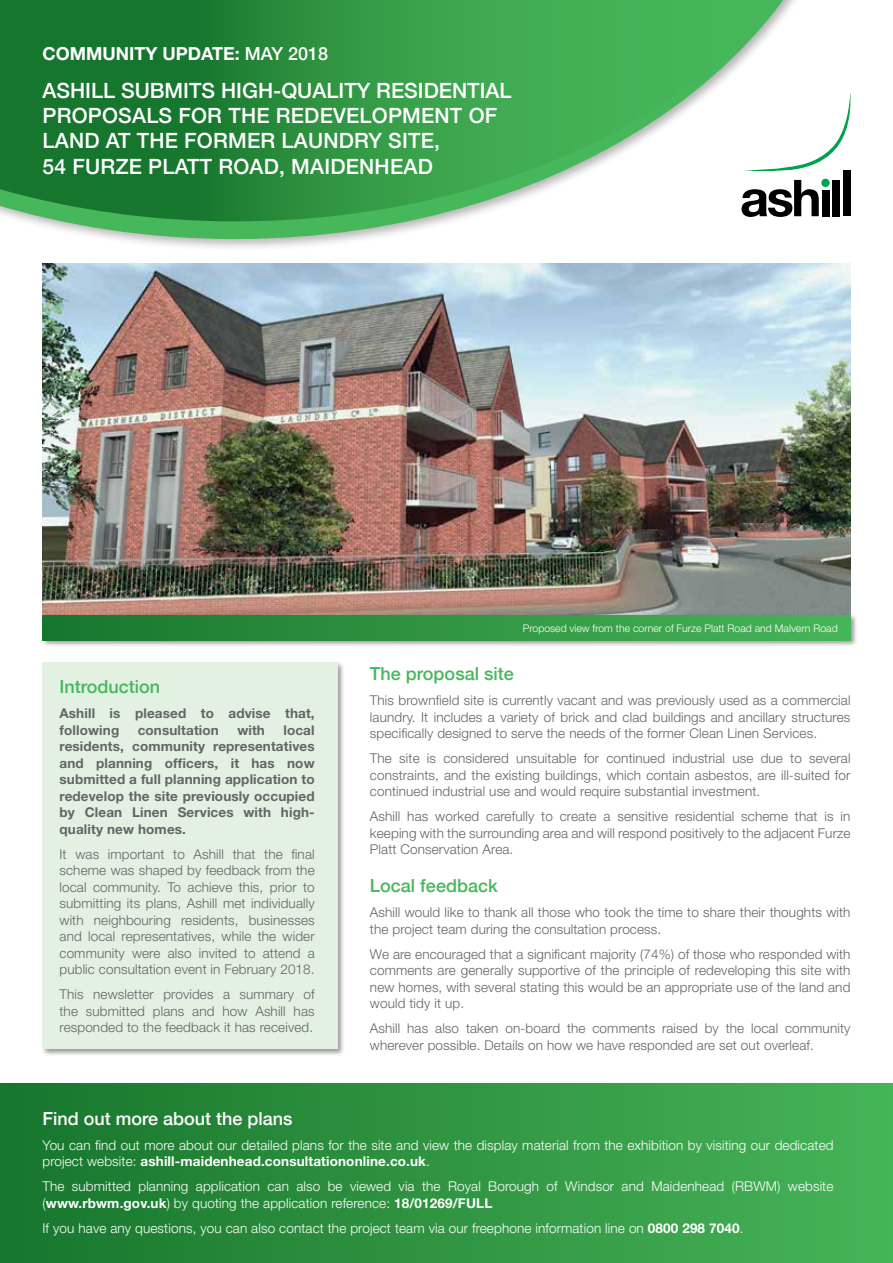
<style>
.page{position:relative;width:893px;height:1263px;background:#fff}
.page>*{position:absolute;margin:0;border:0;box-sizing:border-box;transform-origin:0 0}
.t1{font:500 21px/25.2px "Helvetica Neue";letter-spacing:.01em;color:#fff}
.t2{font:500 18px "Helvetica Neue";color:#47b75b}
.t3{font:500 18px "Helvetica Neue";color:#fff}
.t4{font:700 18px "Helvetica Neue";color:#fff}
.t5{font:300 13.5px/16.5px "Helvetica Neue";letter-spacing:.01em;color:#636466;text-align:justify}
.t6{font:300 13.5px/16.5px "Helvetica Neue";letter-spacing:.01em;color:#fff}
.t7{font:700 13.5px/16.5px "Helvetica Neue";letter-spacing:.01em;color:#636466}
.t8{font:300 10.5px "Helvetica Neue";color:#fff}
.s1{font-weight:500}
.s2{font-weight:700}
</style>
<div class="page">
<div style="left:0;top:1083px;width:893px;height:180px;background:linear-gradient(to right,#18752c,#47b458)"></div>
<div style="left:41px;top:661px;width:304px;height:395px;background:#000;opacity:.4"></div>
<div style="left:43px;top:663px;width:295px;height:386px;background:#e2f1e1"></div>
<div style="left:0;top:0;width:869px;height:252px;background:#000;opacity:.3"></div>
<svg style="left:0;top:220px;width:856px;height:19px"></svg>
<svg style="left:782px;top:0;width:78px;height:207px"></svg>
<svg style="left:0;top:0;width:782px;height:221px;background:#4ba25d"></svg>
<svg style="left:742px;top:179px;width:88px;height:38px"></svg>
<div style="left:822px;top:190px;width:7px;height:26px;background:#000"></div>
<div style="left:832px;top:180px;width:8px;height:36px;background:#000"></div>
<div style="left:843px;top:170px;width:7px;height:46px;background:#000"></div>
<svg style="left:743px;top:92px;width:107px;height:80px"></svg>
<img style="left:43px;top:263px;width:807px;height:350px">
<div style="left:41px;top:613px;width:817px;height:34px;background:#000;opacity:.4"></div>
<div style="left:43px;top:615px;width:807px;height:25px;background:linear-gradient(to right,#18752c,#48b559)"></div>
<h2 class="t4" style="left:43px;top:43px;width:287px">COMMUNITY UPDATE: <span class="s1">MAY 2018</span></h2>
<h1 class="t1" style="left:43px;top:76px;width:471px">ASHILL SUBMITS HIGH-QUALITY RESIDENTIAL PROPOSALS FOR THE REDEVELOPMENT OF LAND AT THE FORMER LAUNDRY SITE,<br>54 FURZE PLATT ROAD, MAIDENHEAD</h1>
<p class="t8" style="left:523px;top:621px;width:316px">Proposed view from the corner of Furze Platt Road and Malvern Road</p>
<h2 class="t2" style="left:60px;top:672px;width:102px">Introduction</h2>
<p class="t7" style="left:60px;top:705px;width:257px">Ashill is pleased to advise that, following</p>
<p class="t7" style="left:60px;top:721px;width:257px;text-align:justify;text-indent:224px">local residents, community representatives and planning officers, it has now submitted a full planning application to redevelop the site previously occupied by Clean Linen Services with high&shy;quality new homes.</p>
<p class="t5" style="left:60px;top:845px;width:257px">It was important to Ashill that the final scheme was shaped by feedback from the local community. To achieve this, prior to submitting its plans, Ashill met individually with neighbouring residents, businesses and local representatives, while the wider community were also invited to attend a public consultation event in February 2018.</p>
<p class="t5" style="left:60px;top:986px;width:257px">This newsletter provides a summary of the submitted plans and how Ashill has responded to the feedback it has received.</p>
<p class="t7" style="left:138px;top:721px;width:83px">consultation</p>
<p class="t7" style="left:237px;top:721px;width:29px">with</p>
<h2 class="t2" style="left:370px;top:659px;width:145px">The proposal site</h2>
<p class="t5" style="left:370px;top:692px;width:482px">This brownfield site is currently vacant and was previously used as a commercial laundry. It includes a variety of brick and clad buildings and ancillary structures specifically designed to serve the needs of the former Clean Linen Services.</p>
<p class="t5" style="left:370px;top:750px;width:482px">The site is considered unsuitable for continued industrial use due to several constraints, and the existing buildings, which contain asbestos, are ill-suited for continued industrial use and would require substantial investment.</p>
<p class="t5" style="left:370px;top:808px;width:482px">Ashill has worked carefully to create a sensitive residential scheme that is in keeping with the surrounding area and will respond positively to the adjacent Furze Platt Conservation Area.</p>
<h2 class="t2" style="left:370px;top:871px;width:129px">Local feedback</h2>
<p class="t5" style="left:370px;top:904px;width:482px">Ashill would like to thank all those who took the time to share their thoughts with the project team during the consultation process.</p>
<p class="t5" style="left:370px;top:945px;width:482px">We are encouraged that a significant majority (74%) of those who responded with comments are generally supportive of the principle of redeveloping this site with new homes, with several stating this would be an appropriate use of the land and would tidy it up.</p>
<p class="t5" style="left:370px;top:1020px;width:482px">Ashill has also taken on-board the comments raised by the local community wherever possible. Details on how we have responded are set out overleaf.</p>
<h2 class="t3" style="left:43px;top:1104px;width:252px">Find out more about the plans</h2>
<p class="t6" style="left:43px;top:1136px;width:792px">You can find out more about our detailed plans for the site and view the display material from the exhibition by visiting our dedicated project website: <span class="s2">ashill-maidenhead.consultationonline.co.uk</span>.</p>
<p class="t6" style="left:43px;top:1178px;width:792px">The submitted planning application can also be viewed via the Royal Borough of Windsor and Maidenhead (RBWM) website (<span class="s2">www.rbwm.gov.uk</span>) by quoting the application reference: <span class="s2">18/01269/FULL</span></p>
<p class="t6" style="left:43px;top:1219px;width:702px">If you have any questions, you can also contact the project team via our freephone information line on <span class="s2">0800 298 7040</span>.</p>
</div>
